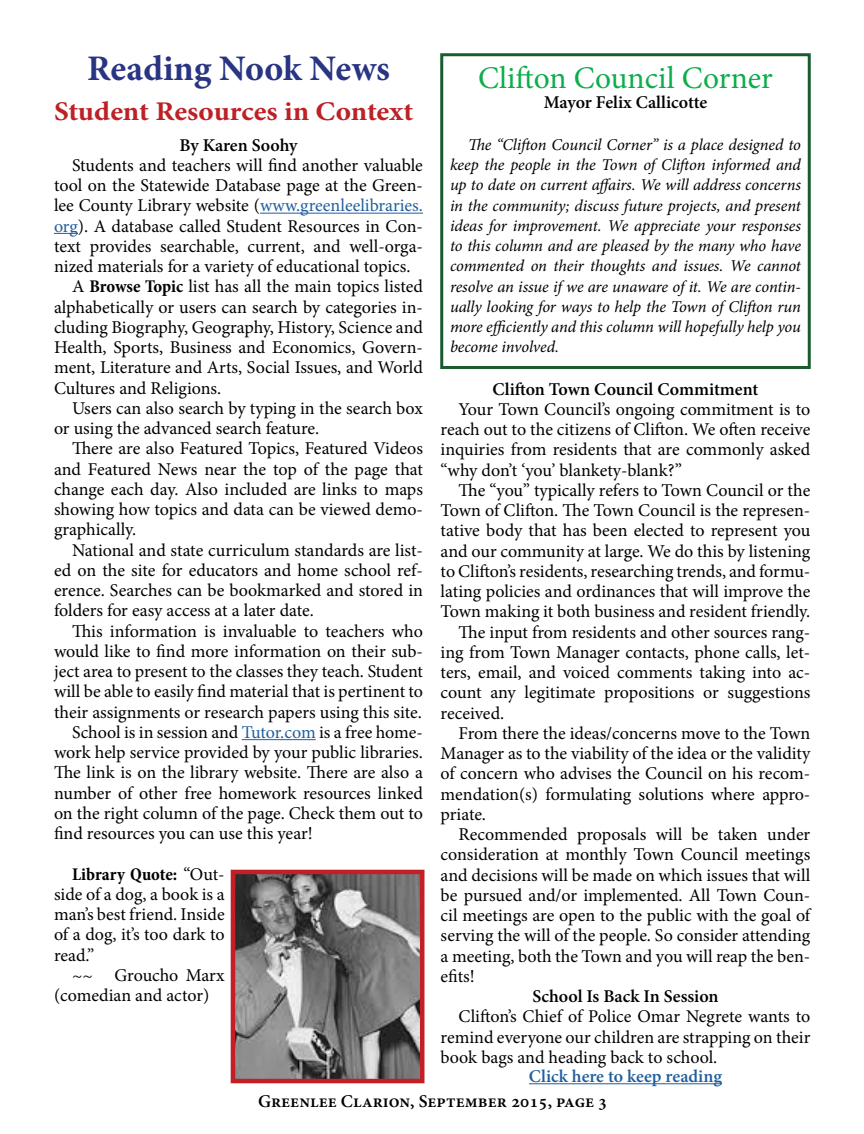
<style>
.page{position:relative;width:864px;height:1134px;background:#fff}
.page>*{position:absolute;margin:0;border:0;box-sizing:border-box;transform-origin:0 0}
.t1{font:700 36px "Minion Pro";color:#293582}
.t2{font:31.5px "Minion Pro";color:#0cad4b}
.t3{font:700 27px "Minion Pro";letter-spacing:-.005em;color:#bd2025;scale:1.08 1}
.Paragraph_Style_1{font:18px/20.2px "Minion Pro";letter-spacing:-.005em;color:#000;text-align:justify}
.byline__etc{font:600 18px "Minion Pro";color:#000}
.byline__etc-2{font:600 18px "Minion Pro";color:#215e9e}
.Paragraph_Style_1-2{font:italic 16.5px/20.2px "Minion Pro";letter-spacing:-.005em;color:#000;text-align:justify}
.s1{color:#215e9e}
.s2{font-weight:700;font-stretch:condensed}
</style>
<div class="page">
<div style="left:440px;top:53px;width:371px;height:316px;border:3px solid #185c2f"></div>
<hr style="left:260px;top:213px;width:163px;height:1px;background:#215e9e">
<svg style="left:54px;top:233px;width:24px;height:1px"></svg>
<hr style="left:242px;top:739px;width:74px;height:1px;background:#215e9e">
<img style="left:236px;top:875px;width:183px;height:203px">
<div style="left:231px;top:870px;width:193px;height:213px;border:4px solid #c22026"></div>
<hr style="left:529px;top:1083px;width:193px;height:1px;background:#215e9e">
<p class="t1" style="left:87px;top:43px;width:304px">Reading Nook News</p>
<p class="t2" style="left:478px;top:57px;width:296px">Clifton Council Corner</p>
<p class="byline__etc" style="left:544px;top:90px;width:165px">Mayor Felix Callicotte</p>
<p class="Paragraph_Style_1-2" style="left:450px;top:134px;width:353px;text-indent:18px">The “Clifton Council Corner” is a place designed to keep the people in the Town of Clifton informed and up to date on current affairs. We will address concerns in the community; discuss future projects, and present ideas for improvement. We appreciate your responses to this column and are pleased by the many who have commented on their thoughts and issues. We cannot resolve an issue if we are unaware of it. We are contin&shy;ually looking for ways to help the Town of Clifton run more efficiently and this column will hopefully help you become involved.</p>
<p class="t3" style="left:54px;top:93px;width:334px">Student Resources in Context</p>
<p class="byline__etc" style="left:179px;top:132px;width:120px">By Karen Soohy</p>
<p class="Paragraph_Style_1" style="left:54px;top:155px;width:371px;text-indent:18px">Students and teachers will find another valuable tool on the Statewide Database page at the Green&shy;lee County Library website (<span class="s1">www.greenleelibraries. org</span>). A database called Student Resources in Con&shy;text provides searchable, current, and well-orga&shy;nized materials for a variety of educational topics.</p>
<p class="Paragraph_Style_1" style="left:54px;top:277px;width:371px;text-indent:18px">A <span class="s2">Browse Topic</span> list has all the main topics listed alphabetically or users can search by categories in&shy;cluding Biography, Geography, History, Science and Health, Sports, Business and Economics, Govern&shy;ment, Literature and Arts, Social Issues, and World Cultures and Religions.</p>
<p class="Paragraph_Style_1" style="left:54px;top:398px;width:370px;text-indent:18px">Users can also search by typing in the search box or using the advanced search feature.</p>
<p class="Paragraph_Style_1" style="left:54px;top:439px;width:371px;text-indent:18px">There are also Featured Topics, Featured Videos and Featured News near the top of the page that change each day. Also included are links to maps showing how topics and data can be viewed demo&shy;graphically.</p>
<p class="Paragraph_Style_1" style="left:54px;top:540px;width:371px;text-indent:18px">National and state curriculum standards are list&shy;ed on the site for educators and home school ref&shy;erence. Searches can be bookmarked and stored in folders for easy access at a later date.</p>
<p class="Paragraph_Style_1" style="left:54px;top:621px;width:371px;text-indent:18px">This information is invaluable to teachers who would like to find more information on their sub&shy;ject area to present to the classes they teach. Student will be able to easily find material that is pertinent to their assignments or research papers using this site.</p>
<p class="Paragraph_Style_1" style="left:54px;top:722px;width:371px;text-indent:18px">School is in session and <span class="s1">Tutor.com</span> is a free home&shy;work help service provided by your public libraries.<br>The link is on the library website. There are also a number of other free homework resources linked on the right column of the page. Check them out to find resources you can use this year!</p>
<p class="Paragraph_Style_1" style="left:54px;top:864px;width:172px;text-indent:18px"><span class="s2">Library Quote:</span> “Out&shy;side of a dog, a book is a man’s best friend. Inside of a dog, it’s too dark to read.”</p>
<p class="Paragraph_Style_1" style="left:54px;top:965px;width:172px;text-indent:18px">~~ Groucho Marx (comedian and actor)</p>
<p class="byline__etc" style="left:493px;top:376px;width:267px">Clifton Town Council Commitment</p>
<p class="Paragraph_Style_1" style="left:441px;top:399px;width:371px;text-indent:18px">Your Town Council’s ongoing commitment is to reach out to the citizens of Clifton. We often receive inquiries from residents that are commonly asked “why don’t ‘you’ blankety-blank?”</p>
<p class="Paragraph_Style_1" style="left:441px;top:480px;width:371px;text-indent:18px">The “you” typically refers to Town Council or the Town of Clifton. The Town Council is the represen&shy;tative body that has been elected to represent you and our community at large. We do this by listening to Clifton’s residents, researching trends, and formu&shy;lating policies and ordinances that will improve the Town making it both business and resident friendly.</p>
<p class="Paragraph_Style_1" style="left:441px;top:622px;width:371px;text-indent:18px">The input from residents and other sources rang&shy;ing from Town Manager contacts, phone calls, let&shy;ters, email, and voiced comments taking into ac&shy;count any legitimate propositions or suggestions received.</p>
<p class="Paragraph_Style_1" style="left:441px;top:723px;width:371px;text-indent:18px">From there the ideas/concerns move to the Town Manager as to the viability of the idea or the validity of concern who advises the Council on his recom&shy;mendation(s) formulating solutions where appro&shy;priate.</p>
<p class="Paragraph_Style_1" style="left:441px;top:824px;width:371px;text-indent:18px">Recommended proposals will be taken under consideration at monthly Town Council meetings and decisions will be made on which issues that will be pursued and/or implemented. All Town Coun&shy;cil meetings are open to the public with the goal of serving the will of the people. So consider attending a meeting, both the Town and you will reap the ben&shy;efits!</p>
<p class="byline__etc" style="left:532px;top:984px;width:188px">School Is Back In Session</p>
<p class="Paragraph_Style_1" style="left:441px;top:1007px;width:371px;text-indent:18px">Clifton’s Chief of Police Omar Negrete wants to remind everyone our children are strapping on their book bags and heading back to school.</p>
<p class="byline__etc-2" style="left:529px;top:1064px;width:195px">Click here to keep reading</p>
<p class="byline__etc" style="left:258px;top:1089px;width:351px">Greenlee Clarion, September 2015, page 3</p>
</div>
